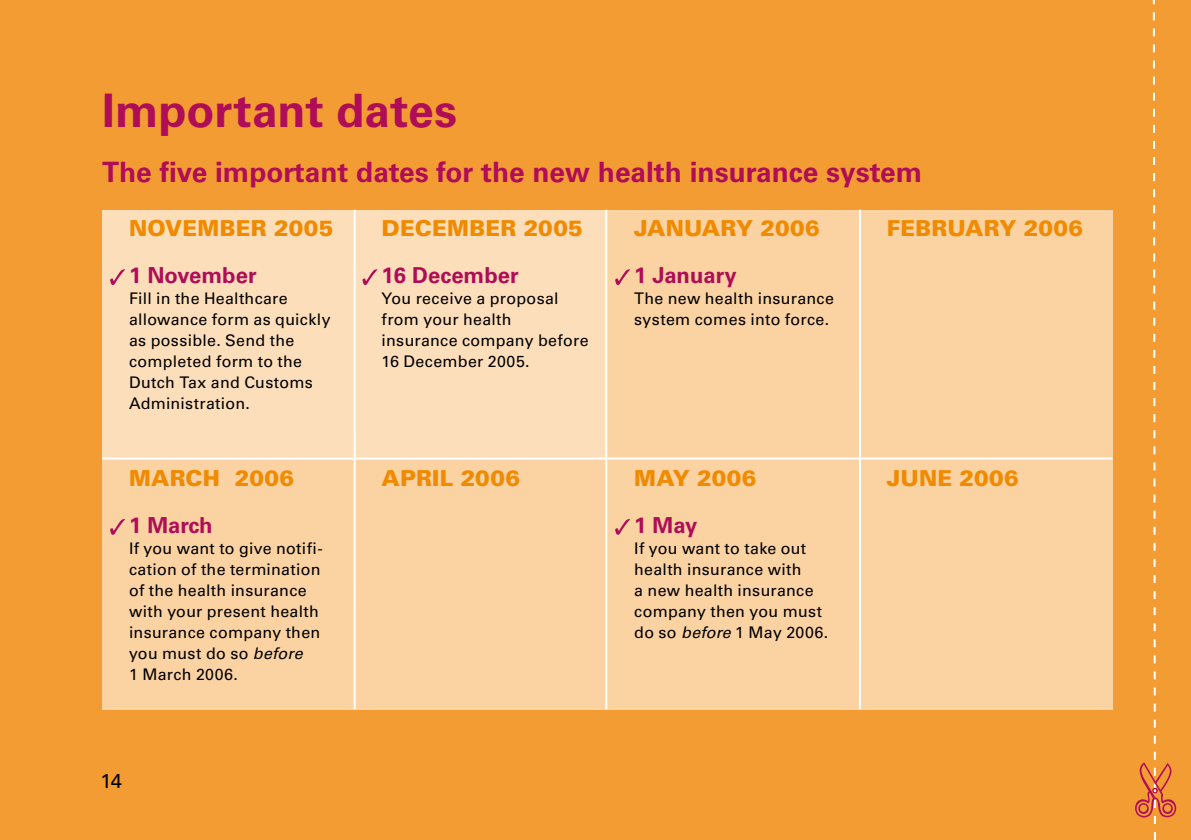
<style>
.page{position:relative;width:1191px;height:840px;background:#fff}
.page>*{position:absolute;margin:0;border:0;box-sizing:border-box;transform-origin:0 0}
.t1{font:700 46px "Univers LT Std";color:#af0d57}
.t2{font:700 28px "Univers LT Std";color:#af0d57}
.t3{font:900 22px "Univers LT Std";letter-spacing:.01em;color:#f08a00}
.t4{font:700 22px "Univers LT Std";color:#af0d57}
.t5{font:20px "Univers LT Std";color:#000}
.t6{font:16px/21px "Univers LT Std";letter-spacing:.02em;color:#000}
.s1{font-style:italic}
</style>
<div class="page">
<div style="left:0;top:0;width:1191px;height:839px;background:#f49c34"></div>
<div style="left:102px;top:210px;width:1010px;height:499px;background:#fbd2a2"></div>
<div style="left:102px;top:210px;width:504px;height:249px;background:#fddeba"></div>
<hr style="left:353px;top:210px;width:3px;height:499px;background:#fff">
<hr style="left:859px;top:210px;width:2px;height:499px;background:#fff">
<hr style="left:102px;top:457px;width:1010px;height:2px;background:#fff">
<hr style="left:605px;top:210px;width:2px;height:499px;background:#fff">
<svg style="left:1135px;top:0;width:41px;height:839px"></svg>
<svg style="left:110px;top:269px;width:15px;height:16px"></svg>
<svg style="left:110px;top:519px;width:15px;height:15px"></svg>
<svg style="left:362px;top:269px;width:15px;height:16px"></svg>
<svg style="left:615px;top:519px;width:15px;height:15px"></svg>
<svg style="left:615px;top:269px;width:15px;height:16px"></svg>
<h1 class="t1" style="left:102px;top:84px;width:356px">Important dates</h1>
<h2 class="t2" style="left:102px;top:156px;width:821px">The five important dates for the new health insurance system</h2>
<h3 class="t3" style="left:129px;top:214px;width:206px">NOVEMBER 2005</h3>
<h3 class="t3" style="left:887px;top:214px;width:198px">FEBRUARY 2006</h3>
<h3 class="t4" style="left:129px;top:262px;width:129px">1 November</h3>
<p class="t6" style="left:129px;top:288px;width:203px">Fill in the Healthcare allowance form as quickly as possible. Send the completed form to the<br>Dutch Tax and Customs<br>Administration.</p>
<h3 class="t3" style="left:382px;top:214px;width:203px">DECEMBER 2005</h3>
<h3 class="t4" style="left:382px;top:262px;width:138px">16 December</h3>
<p class="t6" style="left:382px;top:288px;width:208px">You receive a proposal from your health insurance company before<br>16 December 2005.</p>
<h3 class="t3" style="left:634px;top:214px;width:187px">JANUARY 2006</h3>
<h3 class="t4" style="left:634px;top:262px;width:104px">1 January</h3>
<p class="t6" style="left:634px;top:287px;width:201px">The new health insurance system comes into force.</p>
<h3 class="t3" style="left:129px;top:463px;width:167px">MARCH 2006</h3>
<h3 class="t3" style="left:887px;top:463px;width:134px">JUNE 2006</h3>
<h3 class="t4" style="left:129px;top:512px;width:85px">1 March</h3>
<p class="t6" style="left:129px;top:537px;width:195px">If you want to give notifi&shy;cation of the termination of the health insurance with your present health insurance company then you must do so <span class="s1">before<br></span>1 March 2006.</p>
<h3 class="t3" style="left:382px;top:463px;width:140px">APRIL 2006</h3>
<h3 class="t3" style="left:634px;top:463px;width:124px">MAY 2006</h3>
<h3 class="t4" style="left:634px;top:512px;width:65px">1 May</h3>
<p class="t6" style="left:634px;top:537px;width:196px">If you want to take out health insurance with<br>a new health insurance company then you must do so <span class="s1">before</span> 1 May 2006.</p>
<p class="t5" style="left:100px;top:768px;width:23px">14</p>
</div>
